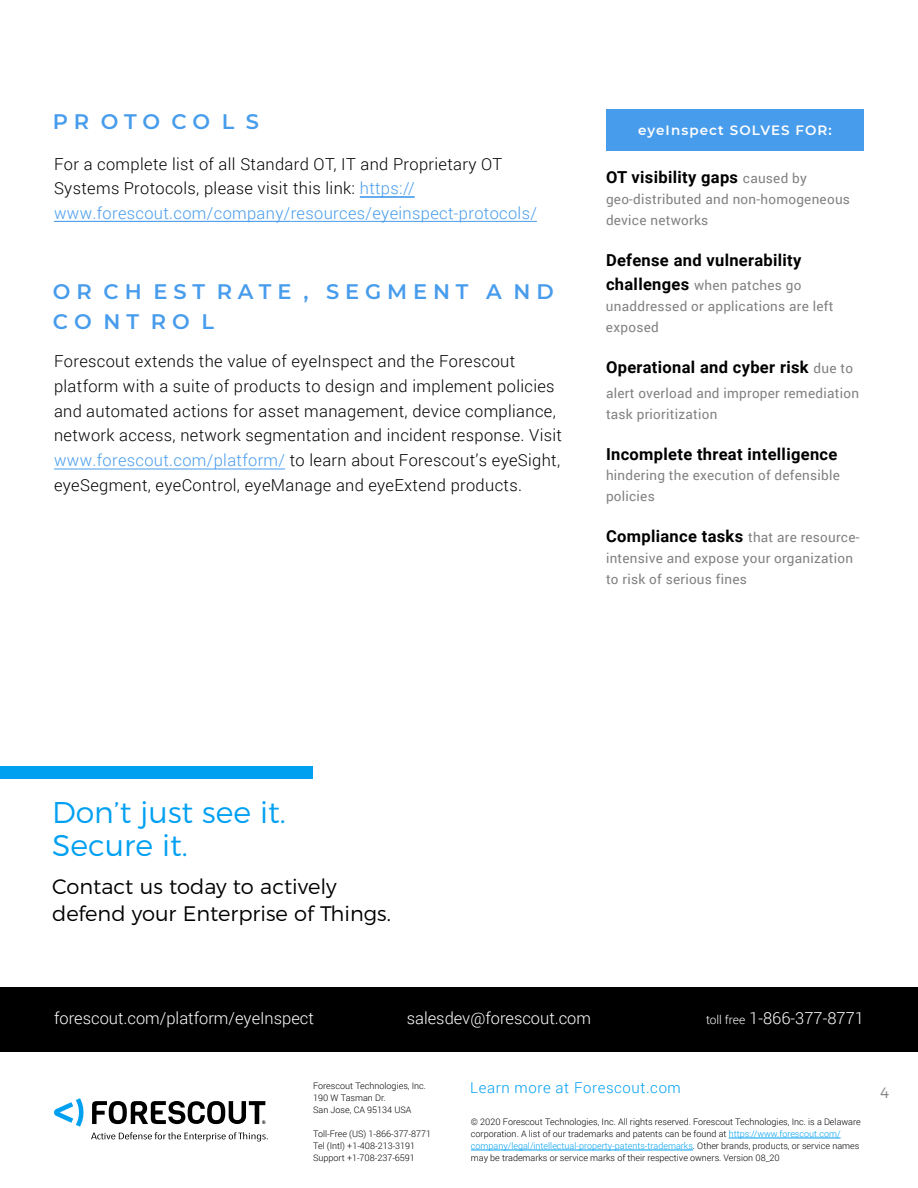
<style>
.page{position:relative;width:918px;height:1188px;background:#fff}
.page>*{position:absolute;margin:0;border:0;box-sizing:border-box;transform-origin:0 0}
.t1{font:300 30px/33px "Montserrat";color:#00a0f1}
.t2{font:300 21px/27px "Montserrat";color:#000}
.t3{font:600 21px/30px "Montserrat";letter-spacing:.28em;color:#489cec}
.t4{font:300 16.5px/24.8px "Roboto";letter-spacing:.02em;color:#000}
.t5{font:700 16.5px "Roboto";letter-spacing:.02em;color:#000}
.t6{font:300 16.5px "Roboto";color:#fff}
.t7{font:300 15px "Roboto";letter-spacing:.04em;color:#00a0f1}
.t8{font:300 15px "Montserrat";color:#818181}
.t9{font:13.5px/21px "Roboto";letter-spacing:.02em;color:#818181}
.t10{font:600 13.5px "Montserrat";letter-spacing:.08em;color:#fff}
.t11{font:300 9px/12px "Roboto";color:#000}
.s1{color:#489cec}
.s2{font-weight:400;font-size:13.5px;color:#818181}
.s3{font-weight:700;font-size:16.5px;color:#000}
.s4{font-size:12px}
.s5{color:#00a0f1}
</style>
<div class="page">
<div style="left:606px;top:109px;width:258px;height:42px;background:#489cec"></div>
<hr style="left:729px;top:1138px;width:112px;height:1px;background:#00a0f1">
<hr style="left:471px;top:1150px;width:222px;height:1px;background:#00a0f1">
<div style="left:0;top:766px;width:312px;height:13px;background:#00a0f1"></div>
<svg style="left:54px;top:1098px;width:29px;height:29px"></svg>
<svg style="left:92px;top:1101px;width:174px;height:23px"></svg>
<svg style="left:91px;top:1132px;width:177px;height:10px"></svg>
<div style="left:0;top:987px;width:918px;height:65px;background:#000"></div>
<hr style="left:54px;top:469px;width:231px;height:1px;background:#489cec">
<hr style="left:291px;top:221px;width:246px;height:1px;background:#489cec">
<hr style="left:54px;top:221px;width:237px;height:1px;background:#489cec">
<hr style="left:360px;top:197px;width:55px;height:1px;background:#489cec">
<p class="t3" style="left:53px;top:106px;width:208px">PR OTO CO L S</p>
<p class="t4" style="left:54px;top:151px;width:484px">For a complete list of all Standard OT, IT and Proprietary OT<br>Systems Protocols, please visit this link: <span class="s1">https:// www.forescout.com/company/resources/eyeinspect-protocols/</span></p>
<p class="t3" style="left:53px;top:275px;width:502px">OR CH EST RATE , SEGMENT A ND<br>CO NT RO L</p>
<p class="t4" style="left:54px;top:348px;width:510px">Forescout extends the value of eyeInspect and the Forescout platform with a suite of products to design and implement policies and automated actions for asset management, device compliance, network access, network segmentation and incident response. Visit <span class="s1">www.forescout.com/platform/</span> to learn about Forescout’s eyeSight, eyeSegment, eyeControl, eyeManage and eyeExtend products.</p>
<p class="t10" style="left:638px;top:120px;width:195px">eyeInspect SOLVES FOR:</p>
<p class="t5" style="left:606px;top:165px;width:202px">OT visibility gaps <span class="s2">caused by</span></p>
<p class="t9" style="left:606px;top:188px;width:245px">geo-distributed and non-homogeneous device networks</p>
<p class="t5" style="left:606px;top:248px;width:197px">Defense and vulnerability</p>
<p class="t9" style="left:606px;top:275px;width:229px"><span class="s3">challenges</span> when patches go unaddressed or applications are left exposed</p>
<p class="t5" style="left:606px;top:356px;width:249px">Operational and cyber risk <span class="s2">due to</span></p>
<p class="t9" style="left:606px;top:382px;width:254px">alert overload and improper remediation task prioritization</p>
<p class="t5" style="left:606px;top:443px;width:233px">Incomplete threat intelligence</p>
<p class="t9" style="left:606px;top:464px;width:235px">hindering the execution of defensible policies</p>
<p class="t9" style="left:606px;top:526px;width:255px"><span class="s3">Compliance tasks</span> that are resource&shy;intensive and expose your organization to risk of serious fines</p>
<h1 class="t1" style="left:52px;top:793px;width:235px">Don’t just see it.<br>Secure it.</h1>
<p class="t2" style="left:52px;top:871px;width:340px">Contact us today to actively defend your Enterprise of Things.</p>
<p class="t6" style="left:54px;top:1007px;width:261px">forescout.com/platform/eyeInspect</p>
<p class="t6" style="left:407px;top:1007px;width:186px">salesdev@forescout.com</p>
<p class="t6" style="left:706px;top:1007px;width:159px"><span class="s4">toll free</span> 1-866-377-8771</p>
<p class="t11" style="left:313px;top:1079px;width:114px">Forescout Technologies, Inc.<br>190 W Tasman Dr.<br>San Jose, CA 95134 USA</p>
<p class="t11" style="left:313px;top:1127px;width:119px">Toll-Free (US) 1-866-377-8771<br>Tel (Intl) +1-408-213-3191<br>Support +1-708-237-6591</p>
<p class="t7" style="left:470px;top:1077px;width:212px">Learn more at Forescout.com</p>
<p class="t11" style="left:471px;top:1116px;width:391px">© 2020 Forescout Technologies, Inc. All rights reserved. Forescout Technologies, Inc. is a Delaware corporation. A list of our trademarks and patents can be found at <span class="s5">https://www.forescout.com/ company/legal/intellectual-property-patents-trademarks</span>. Other brands, products, or service names may be trademarks or service marks of their respective owners. Version 08_20</p>
<p class="t8" style="left:880px;top:1081px;width:11px">4</p>
</div>
